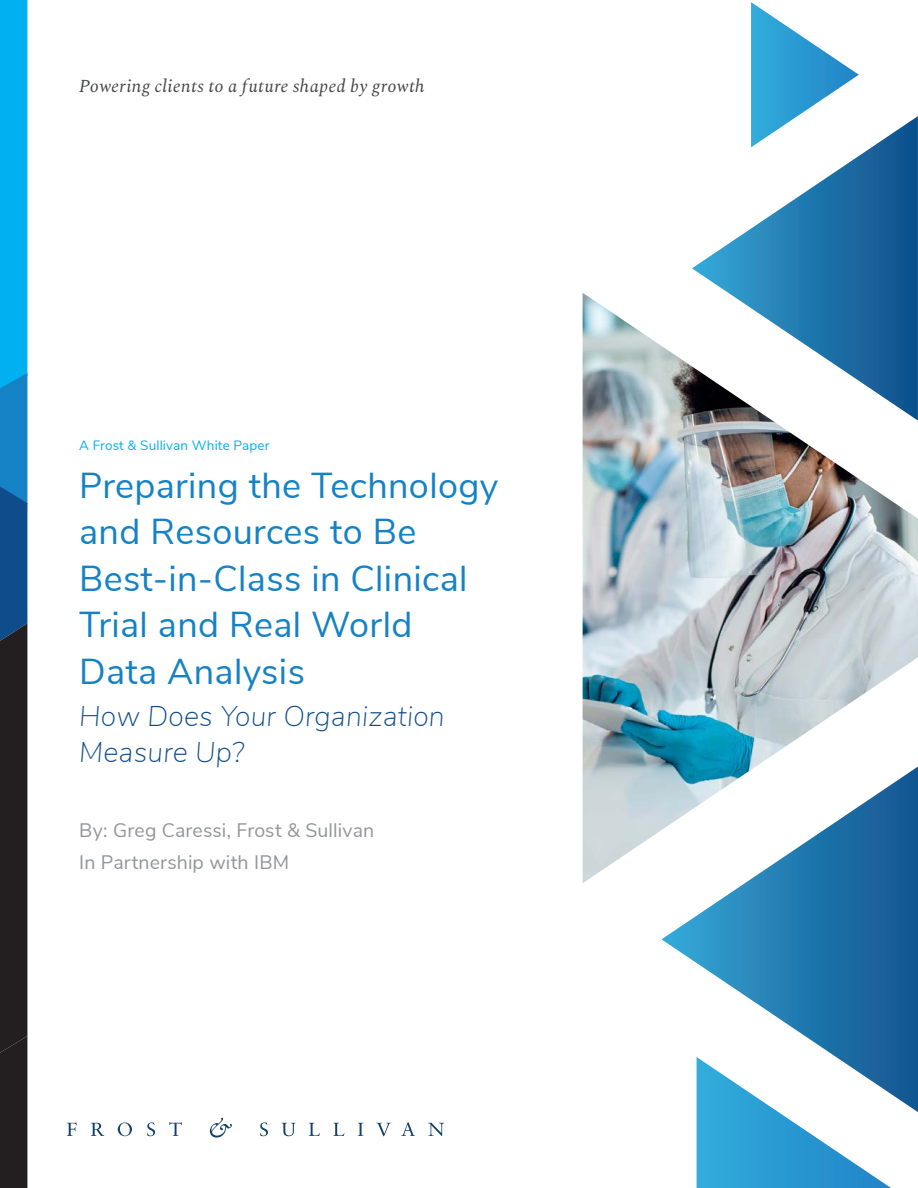
<style>
.page{position:relative;width:918px;height:1188px;background:#fff}
.page>*{position:absolute;margin:0;border:0;box-sizing:border-box;transform-origin:0 0}
.t1{font:36px/46.5px "Nunito Sans";letter-spacing:.01em;color:#1582c5}
.t2{font:italic 200 28.5px/36px "Nunito Sans";letter-spacing:.01em;color:#0e4c8b}
.t3{font:19.5px/32.2px "Nunito Sans";letter-spacing:.005em;color:#939598}
.t4{font:italic 18px "Spectral";letter-spacing:.02em;color:#434445}
.t5{font:13.5px "Nunito Sans";letter-spacing:.01em;color:#00b0f0}
</style>
<div class="page">
<svg style="left:0;top:0;width:27px;height:1188px;background:#145c7e"></svg>
<svg style="left:751px;top:2px;width:108px;height:114px"></svg>
<svg style="left:692px;top:116px;width:226px;height:177px"></svg>
<svg style="left:662px;top:883px;width:256px;height:243px"></svg>
<svg style="left:697px;top:1057px;width:195px;height:131px"></svg>
<svg style="left:67px;top:1123px;width:10px;height:13px"></svg>
<svg style="left:91px;top:1123px;width:13px;height:13px"></svg>
<svg style="left:118px;top:1122px;width:14px;height:14px"></svg>
<svg style="left:147px;top:1122px;width:8px;height:14px"></svg>
<svg style="left:169px;top:1122px;width:13px;height:14px"></svg>
<svg style="left:260px;top:1122px;width:8px;height:14px"></svg>
<svg style="left:282px;top:1123px;width:13px;height:13px"></svg>
<svg style="left:309px;top:1123px;width:11px;height:13px"></svg>
<svg style="left:333px;top:1123px;width:11px;height:13px"></svg>
<svg style="left:358px;top:1123px;width:5px;height:13px"></svg>
<svg style="left:376px;top:1123px;width:15px;height:13px"></svg>
<svg style="left:401px;top:1122px;width:14px;height:14px"></svg>
<svg style="left:428px;top:1123px;width:16px;height:13px"></svg>
<svg style="left:210px;top:1118px;width:22px;height:20px"></svg>
<img style="left:583px;top:293px;width:335px;height:590px">
<p class="t4" style="left:79px;top:73px;width:347px">Powering clients to a future shaped by growth</p>
<p class="t5" style="left:79px;top:436px;width:192px">A Frost &amp; Sullivan White Paper</p>
<p class="t1" style="left:79px;top:460px;width:421px">Preparing the Technology and Resources to Be<br>Best‑in-Class in Clinical<br>Trial and Real World<br>Data Analysis</p>
<p class="t2" style="left:79px;top:697px;width:367px">How Does Your Organization<br>Measure Up?</p>
<p class="t3" style="left:79px;top:813px;width:296px">By: Greg Caressi, Frost &amp; Sullivan<br>In Partnership with IBM</p>
</div>
